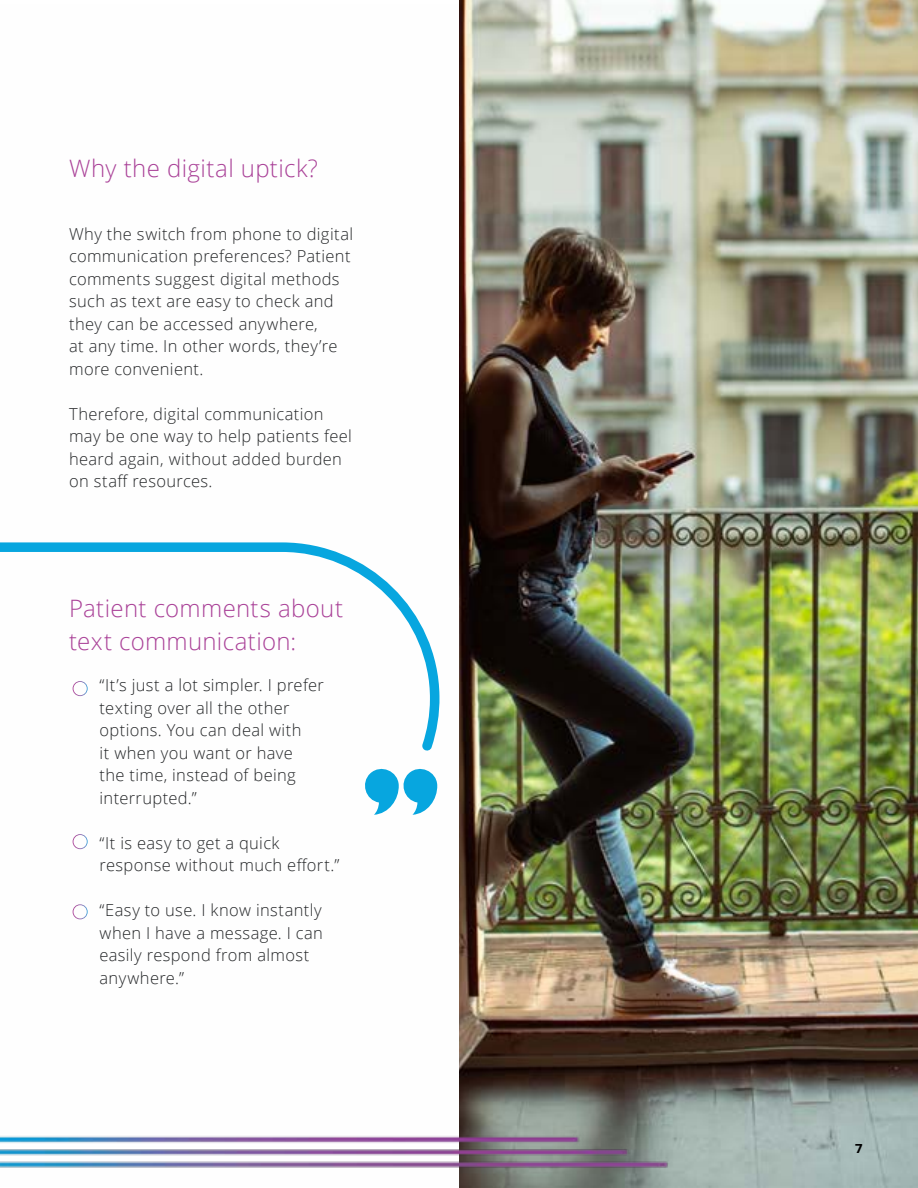
<style>
.page{position:relative;width:918px;height:1188px;background:#fff}
.page>*{position:absolute;margin:0;border:0;box-sizing:border-box;transform-origin:0 0}
.t1{font:300 24px/33px "Open Sans";letter-spacing:.015em;color:#ab4399}
.t2{font:300 16.5px/22.5px "Open Sans";letter-spacing:.02em;color:#252729}
.t3{font:700 13.5px "Proxima Nova";color:#000101}
.s1{font-weight:600;color:#fff}
</style>
<div class="page">
<img style="left:0;top:5px;width:918px;height:1181px">
<h1 class="t1" style="left:69px;top:151px;width:250px">Why the digital uptick?</h1>
<p class="t2" style="left:69px;top:222px;width:286px">Why the switch from phone to digital communication preferences? Patient comments suggest digital methods such as text are easy to check and they can be accessed anywhere,<br>at any time. In other words, they’re more convenient.</p>
<p class="t2" style="left:69px;top:402px;width:284px">Therefore, digital communication may be one way to help patients feel heard again, without added burden on staff resources.</p>
<h1 class="t1" style="left:69px;top:591px;width:276px">Patient comments about text communication:</h1>
<p class="t2" style="left:100px;top:674px;width:226px;text-indent:-13px"><span class="s1">•</span> “It’s just a lot simpler. I prefer texting over all the other options. You can deal with<br>it when you want or have<br>the time, instead of being interrupted.”</p>
<p class="t2" style="left:100px;top:831px;width:241px;text-indent:-13px"><span class="s1">•</span> “It is easy to get a quick response without much effort.”</p>
<p class="t2" style="left:100px;top:899px;width:225px;text-indent:-13px"><span class="s1">•</span> “Easy to use. I know instantly when I have a message. I can easily respond from almost anywhere.”</p>
<p class="t3" style="left:855px;top:1139px;width:9px">7</p>
</div>
